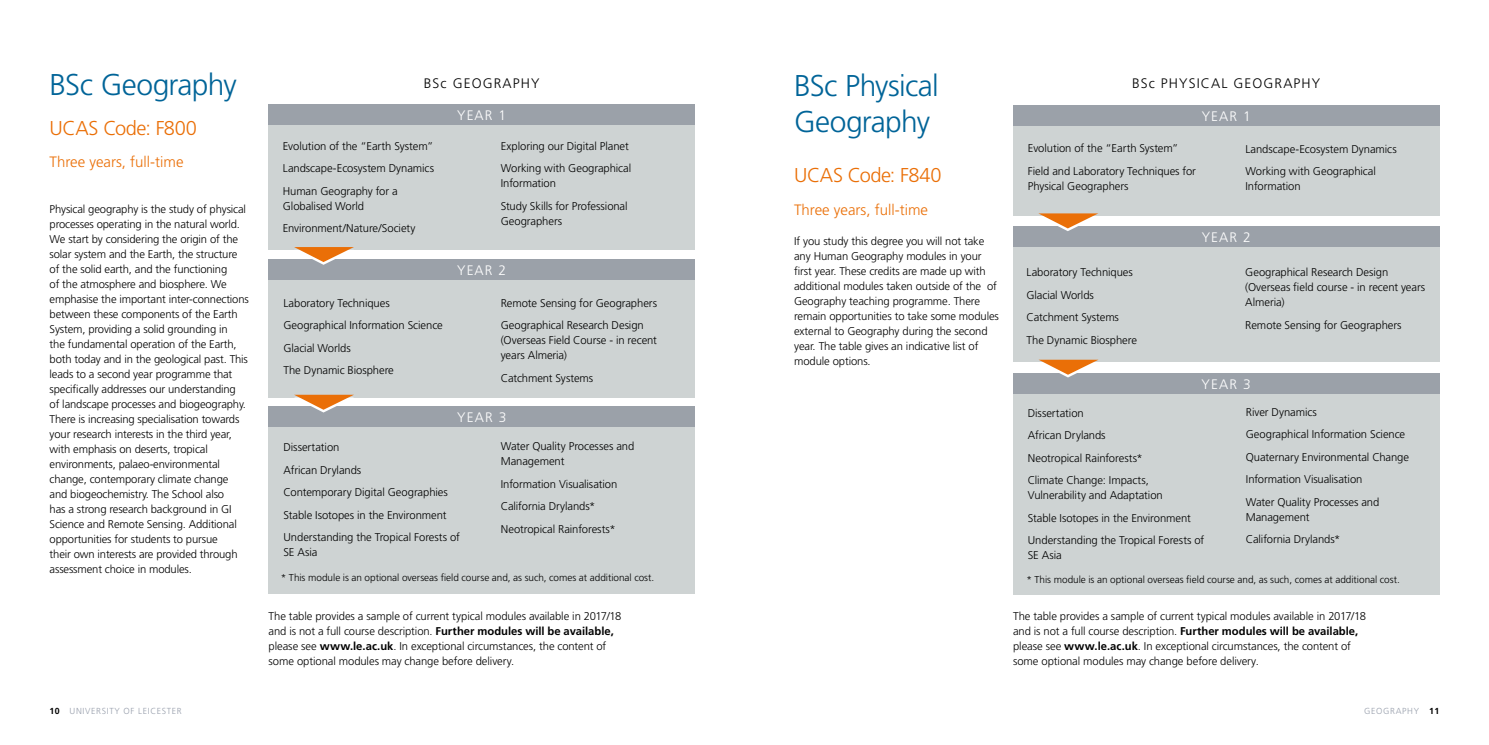
<style>
.page{position:relative;width:1489px;height:745px;background:#fff}
.page>*{position:absolute;margin:0;border:0;box-sizing:border-box;transform-origin:0 0}
.t1{font:300 30px/36px "Frutiger LT Std";letter-spacing:-.025em;color:#006498}
.t2{font:300 20px "Frutiger LT Std";letter-spacing:-.025em;color:#ea6f07}
.t3{font:300 15px "Frutiger LT Std";color:#ea6f07}
.t4{font:300 13.75px "Frutiger LT Std";letter-spacing:.08em;color:#000}
.t5{font:300 13.75px "Frutiger LT Std";letter-spacing:.08em;color:#fff}
.t6{font:300 11.25px/15px "Frutiger LT Std";letter-spacing:-.01em;color:#000}
.t7{font:300 10px "Frutiger LT Std";letter-spacing:-.005em;color:#000}
.t8{font:300 8.75px "Frutiger LT Std";letter-spacing:.075em;color:#989fac}
.s1{font-weight:700}
.s2{font-weight:700;color:#000}
</style>
<div class="page">
<div style="left:268px;top:259px;width:426px;height:138px;background:#ced3d3"></div>
<div style="left:268px;top:259px;width:426px;height:20px;background:#9ba1a9"></div>
<div style="left:269px;top:406px;width:425px;height:188px;background:#ced3d3"></div>
<div style="left:269px;top:406px;width:425px;height:21px;background:#9ba1a9"></div>
<svg style="left:294px;top:394px;width:60px;height:18px"></svg>
<div style="left:268px;top:104px;width:426px;height:145px;background:#ced3d3"></div>
<div style="left:268px;top:105px;width:426px;height:20px;background:#9ba1a9"></div>
<svg style="left:294px;top:247px;width:60px;height:18px"></svg>
<div style="left:1012px;top:373px;width:426px;height:221px;background:#ced3d3"></div>
<div style="left:1012px;top:373px;width:426px;height:20px;background:#9ba1a9"></div>
<div style="left:1012px;top:226px;width:427px;height:135px;background:#ced3d3"></div>
<div style="left:1012px;top:226px;width:427px;height:20px;background:#9ba1a9"></div>
<div style="left:1012px;top:105px;width:427px;height:110px;background:#ced3d3"></div>
<div style="left:1012px;top:105px;width:427px;height:21px;background:#9ba1a9"></div>
<svg style="left:1038px;top:213px;width:60px;height:18px"></svg>
<svg style="left:1038px;top:359px;width:60px;height:18px"></svg>
<h1 class="t1" style="left:50px;top:67px;width:189px">BSc Geography</h1>
<h2 class="t2" style="left:50px;top:116px;width:149px">UCAS Code: F800</h2>
<h3 class="t3" style="left:50px;top:154px;width:135px">Three years, full-time</h3>
<p class="t6" style="left:50px;top:201px;width:201px">Physical geography is the study of physical processes operating in the natural world.<br>We start by considering the origin of the solar system and the Earth, the structure of the solid earth, and the functioning<br>of the atmosphere and biosphere. We emphasise the important inter-connections between these components of the Earth System, providing a solid grounding in<br>the fundamental operation of the Earth, both today and in the geological past. This leads to a second year programme that specifically addresses our understanding<br>of landscape processes and biogeography.<br>There is increasing specialisation towards your research interests in the third year, with emphasis on deserts, tropical environments, palaeo-environmental change, contemporary climate change and biogeochemistry. The School also<br>has a strong research background in GI Science and Remote Sensing. Additional opportunities for students to pursue<br>their own interests are provided through assessment choice in modules.</p>
<p class="t4" style="left:424px;top:75px;width:117px">BSc GEOGRAPHY</p>
<p class="t6" style="left:283px;top:135px;width:153px;line-height:22.5px;text-align:justify">Evolution of the “Earth System” Landscape-Ecosystem Dynamics Human Geography for a</p>
<p class="t6" style="left:283px;top:195px;width:134px;line-height:22.5px">Globalised World<br>Environment/Nature/Society</p>
<p class="t5" style="left:457px;top:107px;width:51px">YEAR 1</p>
<p class="t6" style="left:500px;top:135px;width:132px;line-height:22.5px">Exploring our Digital Planet<br>Working with Geographical</p>
<p class="t6" style="left:500px;top:172px;width:128px;line-height:22.5px">Information<br>Study Skills for Professional</p>
<p class="t6" style="left:500px;top:213px;width:63px">Geographers</p>
<p class="t5" style="left:457px;top:262px;width:51px">YEAR 2</p>
<p class="t6" style="left:283px;top:291px;width:161px;line-height:22.5px">Laboratory Techniques<br>Geographical Information Science<br>Glacial Worlds<br>The Dynamic Biosphere</p>
<p class="t6" style="left:500px;top:292px;width:158px;line-height:22.5px">Remote Sensing for Geographers<br>Geographical Research Design</p>
<p class="t6" style="left:500px;top:333px;width:158px">(Overseas Field Course - in recent years Almeria)</p>
<p class="t6" style="left:500px;top:370px;width:94px">Catchment Systems</p>
<p class="t5" style="left:457px;top:409px;width:51px">YEAR 3</p>
<p class="t6" style="left:283px;top:435px;width:178px;line-height:22.5px">Dissertation<br>African Drylands<br>Contemporary Digital Geographies<br>Stable Isotopes in the Environment<br>Understanding the Tropical Forests of</p>
<p class="t6" style="left:283px;top:544px;width:36px">SE Asia</p>
<p class="t6" style="left:500px;top:439px;width:135px">Water Quality Processes and<br>Management</p>
<p class="t6" style="left:500px;top:472px;width:118px;line-height:22.5px">Information Visualisation<br>California Drylands*<br>Neotropical Rainforests*</p>
<p class="t7" style="left:281px;top:571px;width:375px">* This module is an optional overseas field course and, as such, comes at additional cost.</p>
<h1 class="t1" style="left:794px;top:68px;width:146px">BSc Physical<br>Geography</h1>
<h2 class="t2" style="left:794px;top:164px;width:149px">UCAS Code: F840</h2>
<h3 class="t3" style="left:794px;top:201px;width:135px">Three years, full-time</h3>
<p class="t6" style="left:794px;top:233px;width:206px">If you study this degree you will not take any Human Geography modules in your first year. These credits are made up with additional modules taken outside of the of Geography teaching programme. There remain opportunities to take some modules external to Geography during the second year. The table gives an indicative list of module options.</p>
<p class="t4" style="left:1131px;top:76px;width:190px">BSc PHYSICAL GEOGRAPHY</p>
<p class="t5" style="left:1201px;top:108px;width:51px">YEAR 1</p>
<p class="t6" style="left:1027px;top:137px;width:170px;line-height:22.5px">Evolution of the “Earth System”<br>Field and Laboratory Techniques for</p>
<p class="t6" style="left:1027px;top:178px;width:102px">Physical Geographers</p>
<p class="t6" style="left:1245px;top:138px;width:153px;line-height:22.5px">Landscape-Ecosystem Dynamics<br>Working with Geographical</p>
<p class="t6" style="left:1245px;top:179px;width:57px">Information</p>
<p class="t5" style="left:1201px;top:229px;width:51px">YEAR 2</p>
<p class="t6" style="left:1026px;top:261px;width:112px;line-height:22.5px">Laboratory Techniques<br>Glacial Worlds<br>Catchment Systems<br>The Dynamic Biosphere</p>
<p class="t6" style="left:1245px;top:264px;width:181px">Geographical Research Design (Overseas field course - in recent years<br>Almeria)</p>
<p class="t6" style="left:1245px;top:317px;width:158px">Remote Sensing for Geographers</p>
<p class="t5" style="left:1201px;top:376px;width:51px">YEAR 3</p>
<p class="t6" style="left:1027px;top:401px;width:123px;line-height:22.5px">Dissertation<br>African Drylands<br>Neotropical Rainforests*<br>Climate Change: Impacts,</p>
<p class="t6" style="left:1027px;top:484px;width:178px;line-height:22.5px">Vulnerability and Adaptation<br>Stable Isotopes in the Environment<br>Understanding the Tropical Forests of</p>
<p class="t6" style="left:1027px;top:547px;width:36px">SE Asia</p>
<p class="t6" style="left:1245px;top:400px;width:165px;line-height:22.5px">River Dynamics<br>Geographical Information Science<br>Quaternary Environmental Change<br>Information Visualisation<br>Water Quality Processes and</p>
<p class="t6" style="left:1245px;top:505px;width:96px;line-height:22.5px">Management<br>California Drylands*</p>
<p class="t7" style="left:1026px;top:573px;width:375px">* This module is an optional overseas field course and, as such, comes at additional cost.</p>
<p class="t6" style="left:268px;top:608px;width:354px">The table provides a sample of current typical modules available in 2017/18 and is not a full course description. <span class="s1">Further modules will be available, </span>please see <span class="s1">www.le.ac.uk</span>. In exceptional circumstances, the content of some optional modules may change before delivery.</p>
<p class="t6" style="left:1013px;top:608px;width:354px">The table provides a sample of current typical modules available in 2017/18 and is not a full course description. <span class="s1">Further modules will be available, </span>please see <span class="s1">www.le.ac.uk</span>. In exceptional circumstances, the content of some optional modules may change before delivery.</p>
<p class="t8" style="left:50px;top:705px;width:134px"><span class="s2">10</span> UNIVERSITY OF LEICESTER</p>
<p class="t8" style="left:1364px;top:705px;width:77px">GEOGRAPHY <span class="s2">11</span></p>
</div>
